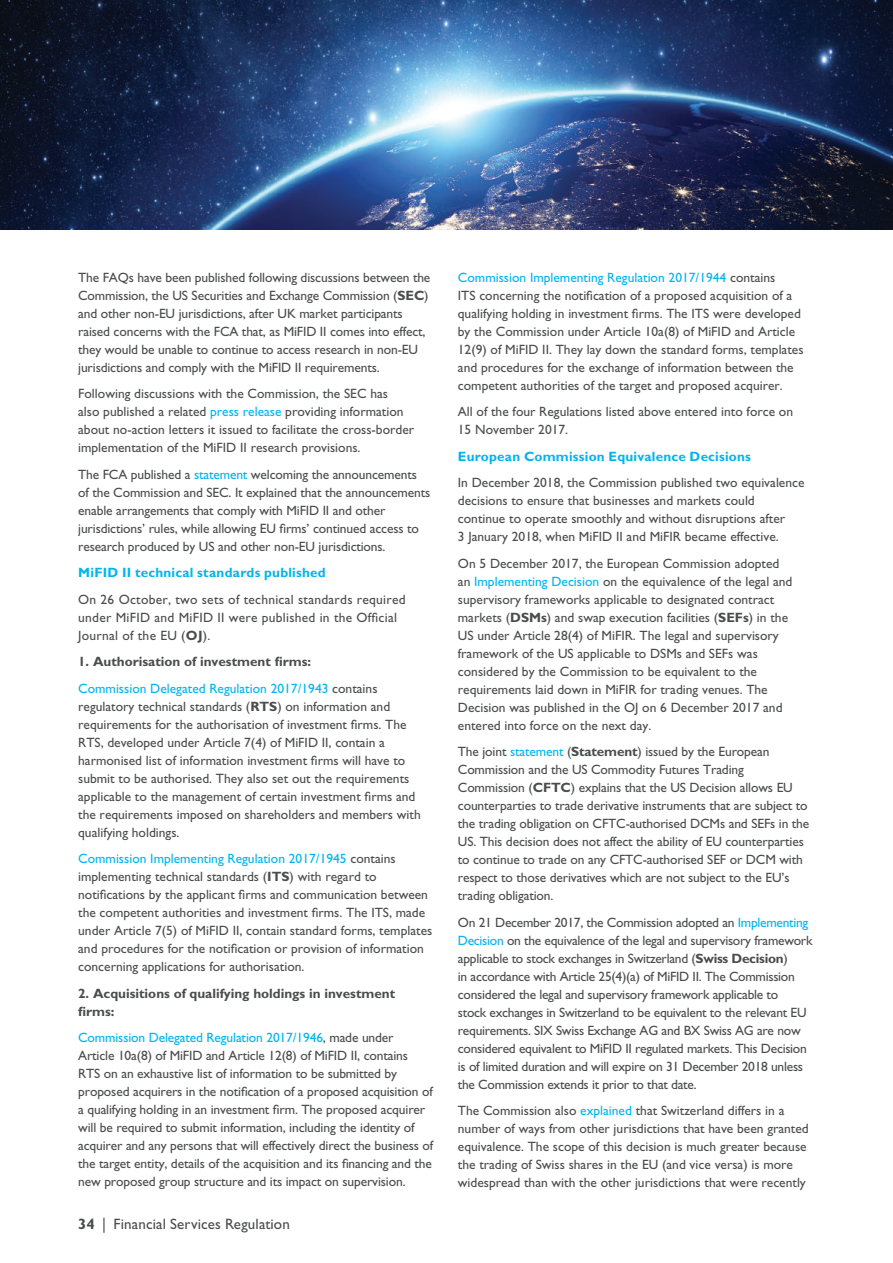
<style>
.page{position:relative;width:893px;height:1263px;background:#fff}
.page>*{position:absolute;margin:0;border:0;box-sizing:border-box;transform-origin:0 0}
.t1{font:15px "Gill Sans Std";letter-spacing:.01em;color:#4b4c4d}
.t2{font:13.5px/18px "Gill Sans Std";color:#4b4c4d}
.t3{font:13.5px/18px "Gill Sans Std";letter-spacing:-.02em;color:#4b4c4d}
.t4{font:13.5px/18px "Gill Sans Std";letter-spacing:.02em;color:#4b4c4d}
.t5{font:13.5px/26.5px "Gill Sans Std";color:#00b5f0}
.t6{font:700 13.5px "Gill Sans Std";letter-spacing:.015em;color:#00b5f0}
.t7{font:700 13.5px/18px "Gill Sans Std";color:#4b4c4d}
.s1{font-weight:700}
.s2{color:#00b5f0}
.s3{font-weight:700;color:#4b4c4d}
.s4{color:#4b4c4d}
</style>
<div class="page">
<img style="left:0;top:0;width:893px;height:230px">
<p class="t2" style="left:78px;top:268px;width:354px">The FAQs have been published following discussions between the Commission, the US Securities and Exchange Commission (<span class="s1">SEC</span>) and other non-EU jurisdictions, after UK market participants raised concerns with the FCA that, as MiFID II comes into effect, they would be unable to continue to access research in non-EU jurisdictions and comply with the MiFID II requirements.</p>
<p class="t2" style="left:78px;top:385px;width:337px">Following discussions with the Commission, the SEC has<br>also published a related <span class="s2">press release</span> providing information about no-action letters it issued to facilitate the cross-border implementation of the MiFID II research provisions.</p>
<p class="t2" style="left:78px;top:465px;width:354px">The FCA published a <span class="s2">statement</span> welcoming the announcements of the Commission and SEC. It explained that the announcements enable arrangements that comply with MiFID II and other jurisdictions’ rules, while allowing EU firms’ continued access to research produced by US and other non-EU jurisdictions.</p>
<p class="t6" style="left:78px;top:565px;width:249px">MiFID II technical standards published</p>
<p class="t4" style="left:78px;top:590px;width:329px">On 26 October, two sets of technical standards required under MiFID and MiFID II were published in the Official<br>Journal of the EU (<span class="s1">OJ</span>).</p>
<p class="t5" style="left:78px;top:648px;width:301px"><span class="s3">1. Authorisation of investment firms:<br></span>Commission Delegated Regulation 2017/1943 <span class="s4">contains</span></p>
<p class="t2" style="left:78px;top:697px;width:344px">regulatory technical standards (<span class="s1">RTS</span>) on information and requirements for the authorisation of investment firms. The RTS, developed under Article 7(4) of MiFID II, contain a harmonised list of information investment firms will have to submit to be authorised. They also set out the requirements applicable to the management of certain investment firms and the requirements imposed on shareholders and members with qualifying holdings.</p>
<p class="t2" style="left:78px;top:850px;width:356px"><span class="s2">Commission Implementing Regulation 2017/1945</span> contains implementing technical standards (<span class="s1">ITS</span>) with regard to notifications by the applicant firms and communication between the competent authorities and investment firms. The ITS, made under Article 7(5) of MiFID II, contain standard forms, templates and procedures for the notification or provision of information concerning applications for authorisation.</p>
<p class="t7" style="left:78px;top:984px;width:319px">2. Acquisitions of qualifying holdings in investment firms:</p>
<p class="t2" style="left:78px;top:1029px;width:356px"><span class="s2">Commission Delegated Regulation 2017/1946</span>, made under Article 10a(8) of MiFID and Article 12(8) of MiFID II, contains RTS on an exhaustive list of information to be submitted by proposed acquirers in the notification of a proposed acquisition of a qualifying holding in an investment firm. The proposed acquirer will be required to submit information, including the identity of acquirer and any persons that will effectively direct the business of the target entity, details of the acquisition and its financing and the new proposed group structure and its impact on supervision.</p>
<p class="t1" style="left:78px;top:1215px;width:213px"><span class="s1">34</span> | Financial Services Regulation</p>
<p class="t2" style="left:458px;top:268px;width:347px"><span class="s2">Commission Implementing Regulation 2017/1944</span> contains<br>ITS concerning the notification of a proposed acquisition of a qualifying holding in investment firms. The ITS were developed by the Commission under Article 10a(8) of MiFID and Article 12(9) of MiFID II. They lay down the standard forms, templates and procedures for the exchange of information between the competent authorities of the target and proposed acquirer.</p>
<p class="t2" style="left:458px;top:403px;width:337px">All of the four Regulations listed above entered into force on<br>15 November 2017.</p>
<p class="t6" style="left:458px;top:448px;width:295px">European Commission Equivalence Decisions</p>
<p class="t2" style="left:458px;top:474px;width:348px">In December 2018, the Commission published two equivalence decisions to ensure that businesses and markets could continue to operate smoothly and without disruptions after<br>3 January 2018, when MiFID II and MiFIR became effective.</p>
<p class="t2" style="left:458px;top:554px;width:336px">On 5 December 2017, the European Commission adopted an <span class="s2">Implementing Decision</span> on the equivalence of the legal and supervisory frameworks applicable to designated contract markets (<span class="s1">DSMs</span>) and swap execution facilities (<span class="s1">SEFs</span>) in the US under Article 28(4) of MiFIR. The legal and supervisory framework of the US applicable to DSMs and SEFs was considered by the Commission to be equivalent to the requirements laid down in MiFIR for trading venues. The Decision was published in the OJ on 6 December 2017 and entered into force on the next day.</p>
<p class="t2" style="left:458px;top:743px;width:353px">The joint <span class="s2">statement</span> (<span class="s1">Statement</span>) issued by the European Commission and the US Commodity Futures Trading Commission (<span class="s1">CFTC</span>) explains that the US Decision allows EU counterparties to trade derivative instruments that are subject to the trading obligation on CFTC-authorised DCMs and SEFs in the US. This decision does not affect the ability of EU counterparties to continue to trade on any CFTC-authorised SEF or DCM with respect to those derivatives which are not subject to the EU’s trading obligation.</p>
<p class="t3" style="left:458px;top:913px;width:356px">On 21 December 2017, the Commission adopted an <span class="s2">Implementing Decision</span> on the equivalence of the legal and supervisory framework applicable to stock exchanges in Switzerland (<span class="s1">Swiss Decision</span>)<br>in accordance with Article 25(4)(a) of MiFID II. The Commission considered the legal and supervisory framework applicable to<br>stock exchanges in Switzerland to be equivalent to the relevant EU requirements. SIX Swiss Exchange AG and BX Swiss AG are now considered equivalent to MiFID II regulated markets. This Decision is of limited duration and will expire on 31 December 2018 unless the Commission extends it prior to that date.</p>
<p class="t2" style="left:458px;top:1102px;width:352px">The Commission also <span class="s2">explained</span> that Switzerland differs in a number of ways from other jurisdictions that have been granted equivalence. The scope of this decision is much greater because the trading of Swiss shares in the EU (and vice versa) is more widespread than with the other jurisdictions that were recently</p>
</div>
